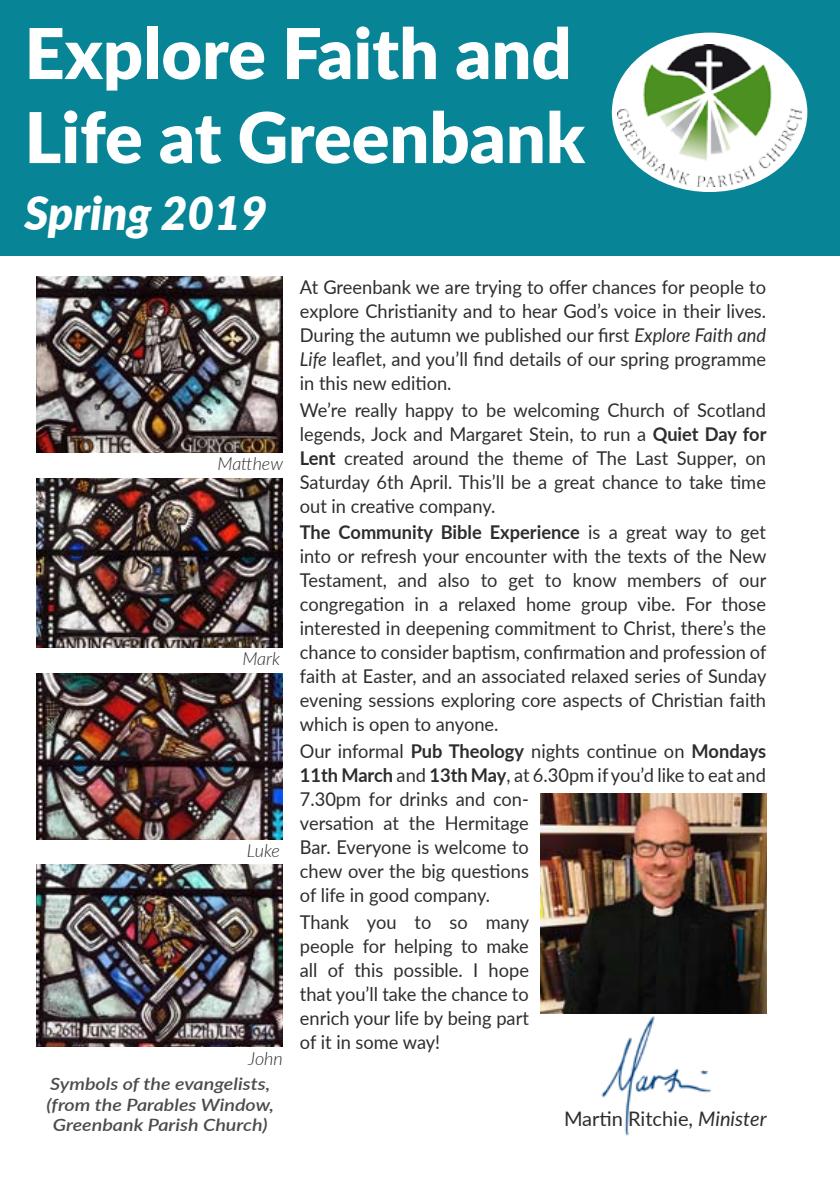
<style>
.page{position:relative;width:840px;height:1191px;background:#fff}
.page>*{position:absolute;margin:0;border:0;box-sizing:border-box;transform-origin:0 0}
.t1{font:900 70px/84px "Lato";color:#fff}
.t2{font:italic 900 46px "Lato";color:#fff}
.t3{font:20px "Lato";color:#2d2c2e}
.t4{font:19px/24px "Lato";color:#2d2c2e;text-align:justify;scale:.96 1}
.t5{font:italic 300 18px "Lato";color:#2d2c2e}
.t6{font:italic 600 17px/20.4px "Lato";color:#4b4b4d;text-align:center;scale:1.16 1}
.s1{font-style:italic}
.s2{font-weight:700}
</style>
<div class="page">
<img style="left:592px;top:1013px;width:125px;height:122px">
<div style="left:0;top:0;width:839px;height:256px;background:#078495"></div>
<div style="left:611px;top:33px;width:195px;height:159px;background:#fff;border-radius:50%"></div>
<img style="left:617px;top:44px;width:184px;height:142px">
<img style="left:37px;top:276px;width:246px;height:176px">
<img style="left:37px;top:478px;width:246px;height:169px">
<img style="left:37px;top:673px;width:246px;height:166px">
<img style="left:37px;top:865px;width:246px;height:181px">
<img style="left:540px;top:793px;width:225px;height:220px">
<h1 class="t1" style="left:25px;top:8px;width:561px">Explore Faith and<br>Life at Greenbank</h1>
<h2 class="t2" style="left:25px;top:178px;width:244px">Spring 2019</h2>
<p class="t5" style="left:217px;top:450px;width:67px">Matthew</p>
<p class="t5" style="left:242px;top:646px;width:39px">Mark</p>
<p class="t5" style="left:247px;top:837px;width:34px">Luke</p>
<p class="t5" style="left:248px;top:1046px;width:36px">John</p>
<p class="t6" style="left:46px;top:1073px;width:198px">Symbols of the evangelists, (from the Parables Window,<br>Greenbank Parish Church)</p>
<p class="t4" style="left:300px;top:274px;width:487px">At Greenbank we are trying to offer chances for people to explore Christianity and to hear God’s voice in their lives.<br>During the autumn we published our first <span class="s1">Explore Faith and Life</span> leaflet, and you’ll find details of our spring programme in this new edition.</p>
<p class="t4" style="left:300px;top:397px;width:487px">We’re really happy to be welcoming Church of Scotland legends, Jock and Margaret Stein, to run a <span class="s2">Quiet Day for Lent</span> created around the theme of The Last Supper, on Saturday 6th April. This’ll be a great chance to take time out in creative company.</p>
<p class="t4" style="left:300px;top:519px;width:487px"><span class="s2">The Community Bible Experience</span> is a great way to get into or refresh your encounter with the texts of the New Testament, and also to get to know members of our congregation in a relaxed home group vibe. For those interested in deepening commitment to Christ, there’s the chance to consider baptism, confirmation and profession of faith at Easter, and an associated relaxed series of Sunday evening sessions exploring core aspects of Christian faith which is open to anyone.</p>
<p class="t4" style="left:300px;top:738px;width:487px;text-align:left">Our informal <span class="s2">Pub Theology</span> nights continue on <span class="s2">Mondays 11th March</span> and <span class="s2">13th May</span>, at 6.30pm if you’d like to eat and 7.30pm for drinks and con-<br>versation at the Hermitage<br>Bar. Everyone is welcome to<br>chew over the big questions<br>of life in good company.</p>
<p class="t4" style="left:300px;top:909px;width:240px">Thank you to so many people for helping to make all of this possible. I hope that you’ll take the chance to enrich your life by being part of it in some way!</p>
<p class="t3" style="left:563px;top:1104px;width:204px">Martin Ritchie, <span class="s1">Minister</span></p>
</div>
